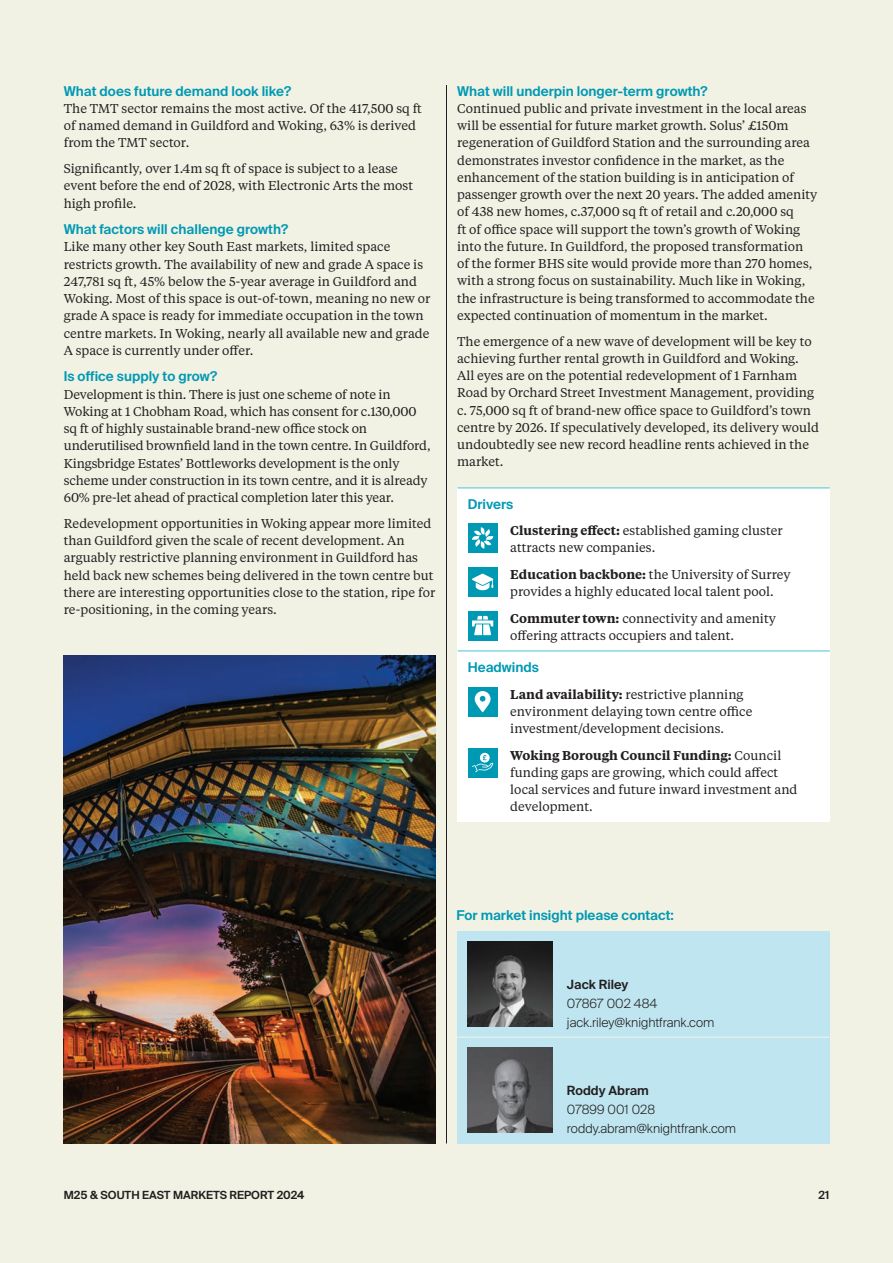
<style>
.page{position:relative;width:893px;height:1263px;background:#f2f2e4}
.page>*{position:absolute;margin:0;border:0;box-sizing:border-box;transform-origin:0 0}
.t1{font:600 13.5px "Suisse Intl";color:#0099b4}
.t2{font:12.75px/17.2px "Tiempos Text";color:#231f20}
.t3{font:300 12.75px/18.8px "Suisse Intl";color:#231f20}
.t4{font:600 12.75px "Suisse Intl";color:#231f20}
.t5{font:600 11.25px "Suisse Intl";color:#231f20}
.s1{font-weight:600}
</style>
<div class="page">
<hr style="left:446px;top:85px;width:1px;height:1058px;background:#231f20">
<img style="left:64px;top:656px;width:372px;height:487px">
<div style="left:457px;top:931px;width:372px;height:106px;background:#bfe6f0"></div>
<img style="left:468px;top:941px;width:85px;height:85px">
<div style="left:457px;top:1037px;width:372px;height:106px;background:#bfe6f0"></div>
<img style="left:468px;top:1048px;width:85px;height:85px">
<div style="left:457px;top:488px;width:373px;height:162px;background:#fff"></div>
<div style="left:468px;top:523px;width:29px;height:30px;background:#0099b4"></div>
<div style="left:468px;top:567px;width:29px;height:30px;background:#0099b4"></div>
<div style="left:468px;top:611px;width:29px;height:30px;background:#0099b4"></div>
<div style="left:457px;top:651px;width:373px;height:171px;background:#fff"></div>
<div style="left:468px;top:687px;width:29px;height:29px;background:#0099b4"></div>
<div style="left:468px;top:748px;width:29px;height:29px;background:#0099b4"></div>
<hr style="left:458px;top:650px;width:372px;height:1px;background:#48c3d1">
<hr style="left:458px;top:488px;width:372px;height:1px;background:#48c3d1">
<svg style="left:472px;top:527px;width:21px;height:22px"></svg>
<svg style="left:475px;top:691px;width:16px;height:21px"></svg>
<svg style="left:472px;top:574px;width:21px;height:16px"></svg>
<svg style="left:472px;top:616px;width:21px;height:19px"></svg>
<svg style="left:472px;top:753px;width:21px;height:19px"></svg>
<hr style="left:456px;top:1037px;width:373px;height:1px;background:#f2f2e4">
<p class="t1" style="left:64px;top:83px;width:229px">What does future demand look like?</p>
<p class="t2" style="left:64px;top:99px;width:360px">The TMT sector remains the most active. Of the 417,500 sq ft of named demand in Guildford and Woking, 63% is derived from the TMT sector.</p>
<p class="t2" style="left:64px;top:159px;width:351px">Significantly, over 1.4m sq ft of space is subject to a lease event before the end of 2028, with Electronic Arts the most high profile.</p>
<p class="t1" style="left:64px;top:221px;width:226px">What factors will challenge growth?</p>
<p class="t2" style="left:64px;top:238px;width:368px">Like many other key South East markets, limited space restricts growth. The availability of new and grade A space is 247,781 sq ft, 45% below the 5-year average in Guildford and Woking. Most of this space is out-of-town, meaning no new or grade A space is ready for immediate occupation in the town centre markets. In Woking, nearly all available new and grade A space is currently under offer.</p>
<p class="t1" style="left:64px;top:369px;width:155px">Is office supply to grow?</p>
<p class="t2" style="left:64px;top:385px;width:368px">Development is thin. There is just one scheme of note in Woking at 1 Chobham Road, which has consent for c.130,000 sq ft of highly sustainable brand-new office stock on underutilised brownfield land in the town centre. In Guildford, Kingsbridge Estates’ Bottleworks development is the only scheme under construction in its town centre, and it is already 60% pre-let ahead of practical completion later this year.</p>
<p class="t2" style="left:64px;top:514px;width:373px">Redevelopment opportunities in Woking appear more limited than Guildford given the scale of recent development. An arguably restrictive planning environment in Guildford has held back new schemes being delivered in the town centre but there are interesting opportunities close to the station, ripe for re-positioning, in the coming years.</p>
<p class="t1" style="left:457px;top:83px;width:252px">What will underpin longer-term growth?</p>
<p class="t2" style="left:457px;top:99px;width:362px">Continued public and private investment in the local areas will be essential for future market growth. Solus’ £150m regeneration of Guildford Station and the surrounding area demonstrates investor confidence in the market, as the enhancement of the station building is in anticipation of passenger growth over the next 20 years. The added amenity of 438 new homes, c.37,000 sq ft of retail and c.20,000 sq<br>ft of office space will support the town’s growth of Woking into the future. In Guildford, the proposed transformation of the former BHS site would provide more than 270 homes, with a strong focus on sustainability. Much like in Woking, the infrastructure is being transformed to accommodate the expected continuation of momentum in the market.</p>
<p class="t2" style="left:457px;top:332px;width:363px">The emergence of a new wave of development will be key to achieving further rental growth in Guildford and Woking.<br>All eyes are on the potential redevelopment of 1 Farnham Road by Orchard Street Investment Management, providing c. 75,000 sq ft of brand-new office space to Guildford’s town centre by 2026. If speculatively developed, its delivery would undoubtedly see new record headline rents achieved in the market.</p>
<p class="t1" style="left:468px;top:496px;width:47px">Drivers</p>
<p class="t2" style="left:510px;top:521px;width:274px"><span class="s1">Clustering effect:</span> established gaming cluster attracts new companies.</p>
<p class="t2" style="left:510px;top:565px;width:282px"><span class="s1">Education backbone:</span> the University of Surrey provides a highly educated local talent pool.</p>
<p class="t2" style="left:510px;top:609px;width:267px"><span class="s1">Commuter town:</span> connectivity and amenity offering attracts occupiers and talent.</p>
<p class="t1" style="left:468px;top:659px;width:73px">Headwinds</p>
<p class="t2" style="left:510px;top:685px;width:244px"><span class="s1">Land availability:</span> restrictive planning environment delaying town centre office investment/development decisions.</p>
<p class="t2" style="left:510px;top:746px;width:289px"><span class="s1">Woking Borough Council Funding:</span> Council funding gaps are growing, which could affect local services and future inward investment and development.</p>
<p class="t1" style="left:456px;top:908px;width:219px">For market insight please contact:</p>
<p class="t4" style="left:567px;top:977px;width:63px">Jack Riley</p>
<p class="t3" style="left:567px;top:994px;width:149px">07867 002 484 jack.riley@knightfrank.com</p>
<p class="t4" style="left:567px;top:1083px;width:83px">Roddy Abram</p>
<p class="t3" style="left:567px;top:1100px;width:171px">07899 001 028 roddy.abram@knightfrank.com</p>
<p class="t5" style="left:64px;top:1189px;width:242px">M25 &amp; SOUTH EAST MARKETS REPORT 2024</p>
<p class="t5" style="left:818px;top:1189px;width:12px">21</p>
</div>
